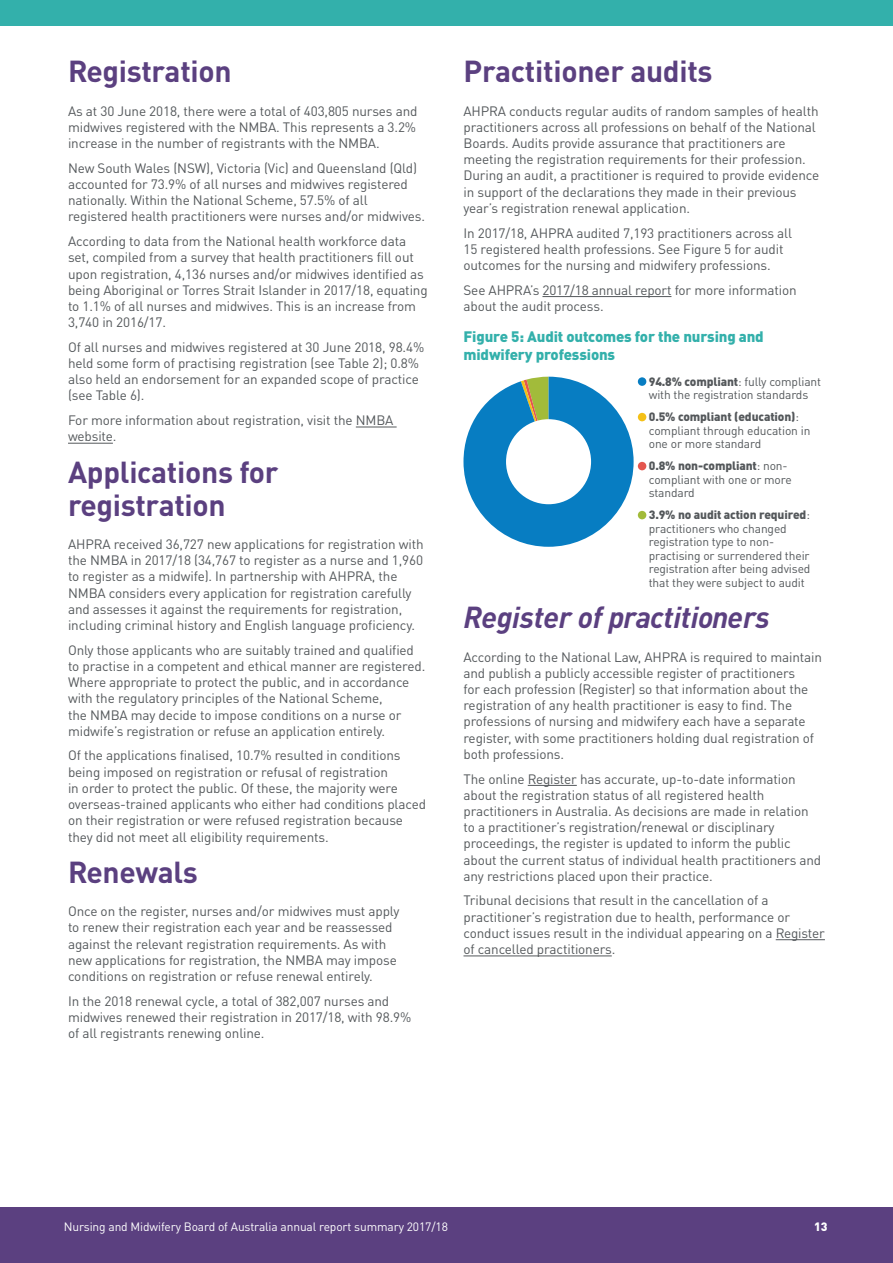
<style>
.page{position:relative;width:893px;height:1263px;background:#fff}
.page>*{position:absolute;margin:0;border:0;box-sizing:border-box;transform-origin:0 0}
.t1{font:700 30px/33px "DINOT";letter-spacing:-.01em;color:#5b4080}
.t2{font:italic 700 30px "DINOT";letter-spacing:-.01em;color:#5b4080}
.t3{font:900 15px/18px "DINOT";letter-spacing:-.01em;color:#33b0ab}
.t4{font:13.5px/16.2px "DINOT";letter-spacing:-.01em;color:#54585b}
.t5{font:12px/13.5px "DINOT";letter-spacing:-.01em;color:#54585b}
.t6{font:12px "DINOT";letter-spacing:-.01em;color:#fff}
.t7{font:900 12px "DINOT";color:#fff}
.s1{font-weight:900}
</style>
<div class="page">
<div style="left:0;top:0;width:893px;height:26px;background:#33b0ab"></div>
<div style="left:0;top:1208px;width:893px;height:55px;background:#5b4080"></div>
<hr style="left:356px;top:427px;width:41px;height:1px;background:#54585b">
<hr style="left:68px;top:443px;width:45px;height:1px;background:#54585b">
<hr style="left:542px;top:296px;width:129px;height:1px;background:#54585b">
<hr style="left:528px;top:785px;width:49px;height:1px;background:#54585b">
<hr style="left:776px;top:939px;width:49px;height:1px;background:#54585b">
<hr style="left:463px;top:955px;width:149px;height:1px;background:#54585b">
<svg style="left:463px;top:377px;width:171px;height:170px"></svg>
<div style="left:506px;top:419px;width:85px;height:85px;background:#fff;border-radius:50%"></div>
<div style="left:638px;top:377px;width:8px;height:9px;background:#077dc2;border-radius:50%"></div>
<div style="left:638px;top:413px;width:8px;height:8px;background:#f4c017;border-radius:50%"></div>
<div style="left:638px;top:462px;width:8px;height:8px;background:#e4564f;border-radius:50%"></div>
<div style="left:638px;top:511px;width:8px;height:8px;background:#a2bb3a;border-radius:50%"></div>
<h1 class="t1" style="left:68px;top:54px;width:165px">Registration</h1>
<p class="t4" style="left:68px;top:102px;width:351px;text-align:justify">As at 30 June 2018, there were a total of 403,805 nurses and midwives registered with the NMBA. This represents a 3.2% increase in the number of registrants with the NMBA.</p>
<p class="t4" style="left:68px;top:160px;width:359px">New South Wales (NSW), Victoria (Vic) and Queensland (Qld) accounted for 73.9% of all nurses and midwives registered nationally. Within the National Scheme, 57.5% of all registered health practitioners were nurses and/or midwives.</p>
<p class="t4" style="left:68px;top:233px;width:361px">According to data from the National health workforce data set, compiled from a survey that health practitioners fill out upon registration, 4,136 nurses and/or midwives identified as being Aboriginal or Torres Strait Islander in 2017/18, equating to 1.1% of all nurses and midwives. This is an increase from 3,740 in 2016/17.</p>
<p class="t4" style="left:68px;top:339px;width:358px">Of all nurses and midwives registered at 30 June 2018, 98.4% held some form of practising registration (see Table 2); 0.8% also held an endorsement for an expanded scope of practice (see Table 6).</p>
<p class="t4" style="left:68px;top:412px;width:327px">For more information about registration, visit the NMBA website.</p>
<h1 class="t1" style="left:68px;top:455px;width:212px">Applications for registration</h1>
<p class="t4" style="left:68px;top:536px;width:357px">AHPRA received 36,727 new applications for registration with the NMBA in 2017/18 (34,767 to register as a nurse and 1,960 to register as a midwife). In partnership with AHPRA, the NMBA considers every application for registration carefully and assesses it against the requirements for registration, including criminal history and English language proficiency.</p>
<p class="t4" style="left:68px;top:641px;width:359px">Only those applicants who are suitably trained and qualified to practise in a competent and ethical manner are registered.<br>Where appropriate to protect the public, and in accordance with the regulatory principles of the National Scheme,<br>the NMBA may decide to impose conditions on a nurse or midwife’s registration or refuse an application entirely.</p>
<p class="t4" style="left:68px;top:747px;width:360px">Of the applications finalised, 10.7% resulted in conditions being imposed on registration or refusal of registration<br>in order to protect the public. Of these, the majority were overseas-trained applicants who either had conditions placed on their registration or were refused registration because they did not meet all eligibility requirements.</p>
<h1 class="t1" style="left:68px;top:855px;width:131px">Renewals</h1>
<p class="t4" style="left:68px;top:903px;width:333px">Once on the register, nurses and/or midwives must apply to renew their registration each year and be reassessed against the relevant registration requirements. As with new applications for registration, the NMBA may impose conditions on registration or refuse renewal entirely.</p>
<p class="t4" style="left:68px;top:992px;width:345px">In the 2018 renewal cycle, a total of 382,007 nurses and midwives renewed their registration in 2017/18, with 98.9% of all registrants renewing online.</p>
<h1 class="t1" style="left:463px;top:54px;width:251px">Practitioner audits</h1>
<p class="t4" style="left:463px;top:102px;width:357px">AHPRA conducts regular audits of random samples of health practitioners across all professions on behalf of the National Boards. Audits provide assurance that practitioners are meeting the registration requirements for their profession.<br>During an audit, a practitioner is required to provide evidence in support of the declarations they made in their previous year’s registration renewal application.</p>
<p class="t4" style="left:463px;top:224px;width:330px">In 2017/18, AHPRA audited 7,193 practitioners across all<br>15 registered health professions. See Figure 5 for audit outcomes for the nursing and midwifery professions.</p>
<p class="t4" style="left:463px;top:281px;width:335px">See AHPRA’s 2017/18 annual report for more information about the audit process.</p>
<p class="t3" style="left:463px;top:327px;width:302px">Figure 5: Audit outcomes for the nursing and midwifery professions</p>
<p class="t5" style="left:649px;top:375px;width:174px"><span class="s1">94.8% compliant</span>: fully compliant with the registration standards</p>
<p class="t5" style="left:649px;top:410px;width:163px"><span class="s1">0.5% compliant (education)</span>: compliant through education in one or more standard</p>
<p class="t5" style="left:649px;top:459px;width:144px"><span class="s1">0.8% non-compliant</span>: non&shy;compliant with one or more standard</p>
<p class="t5" style="left:649px;top:508px;width:163px"><span class="s1">3.9% no audit action required</span>: practitioners who changed registration type to non&shy;practising or surrendered their registration after being advised that they were subject to audit</p>
<h1 class="t2" style="left:463px;top:598px;width:308px">Register of practitioners</h1>
<p class="t4" style="left:463px;top:648px;width:360px">According to the National Law, AHPRA is required to maintain and publish a publicly accessible register of practitioners<br>for each profession (Register) so that information about the registration of any health practitioner is easy to find. The professions of nursing and midwifery each have a separate register, with some practitioners holding dual registration of both professions.</p>
<p class="t4" style="left:463px;top:770px;width:359px">The online Register has accurate, up-to-date information about the registration status of all registered health practitioners in Australia. As decisions are made in relation to a practitioner’s registration/renewal or disciplinary proceedings, the register is updated to inform the public about the current status of individual health practitioners and any restrictions placed upon their practice.</p>
<p class="t4" style="left:463px;top:892px;width:363px">Tribunal decisions that result in the cancellation of a practitioner’s registration due to health, performance or conduct issues result in the individual appearing on a Register of cancelled practitioners.</p>
<p class="t6" style="left:64px;top:1219px;width:386px">Nursing and Midwifery Board of Australia annual report summary 2017/18</p>
<p class="t7" style="left:814px;top:1219px;width:15px">13</p>
</div>
